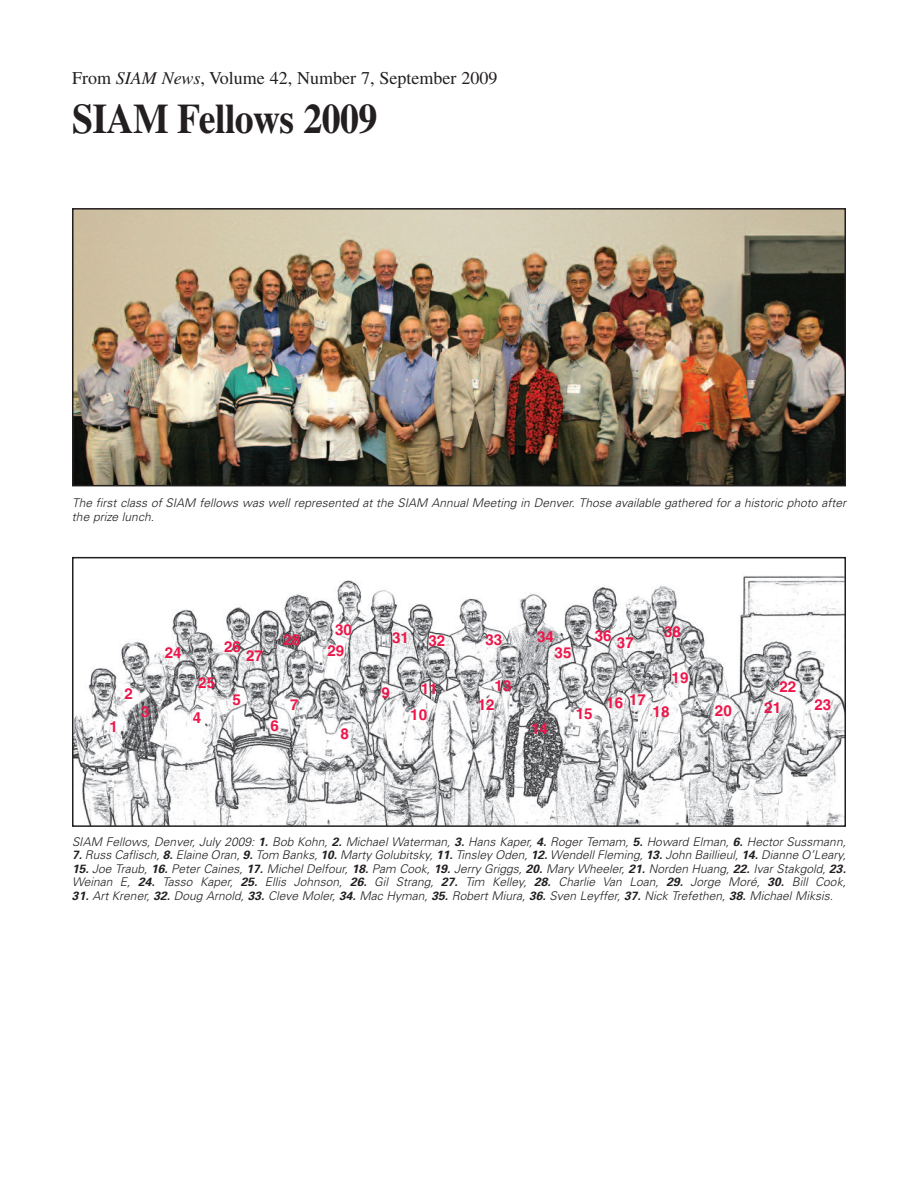
<style>
.page{position:relative;width:918px;height:1188px;background:#fff}
.page>*{position:absolute;margin:0;border:0;box-sizing:border-box;transform-origin:0 0}
.t1{font:700 42px "Times";letter-spacing:-.015em;color:#231f20;scale:.9 1}
.t2{font:18px "Times";color:#231f20}
.t3{font:15.15px/18.9px "Helvetica Bold+JGOJPQ";color:#ed164b}
.t4{font:italic 300 12px/13.5px "Univers";color:#231f20}
.s1{font-style:italic}
.s2{font-weight:700}
</style>
<div class="page">
<img style="left:75px;top:211px;width:768px;height:272px">
<div style="left:72px;top:208px;width:774px;height:278px;border:2px solid #231f20"></div>
<img style="left:75px;top:576px;width:768px;height:248px">
<div style="left:72px;top:557px;width:774px;height:270px;border:2px solid #231f20"></div>
<h2 class="t2" style="left:72px;top:72px;width:427px">From <span class="s1">SIAM News</span>, Volume 42, Number 7, September 2009</h2>
<h1 class="t1" style="left:72px;top:105px;width:341px">SIAM Fellows 2009</h1>
<p class="t4" style="left:72px;top:497px;width:776px">The first class of SIAM fellows was well represented at the SIAM Annual Meeting in Denver. Those available gathered for a historic photo after the prize lunch.</p>
<p class="t3" style="left:109px;top:719px;width:10px">1</p>
<p class="t3" style="left:125px;top:686px;width:10px">2</p>
<p class="t3" style="left:165px;top:644px;width:18px">24</p>
<p class="t3" style="left:198px;top:675px;width:18px">25</p>
<p class="t3" style="left:141px;top:704px;width:10px">3</p>
<p class="t3" style="left:193px;top:709px;width:10px">4</p>
<p class="t3" style="left:224px;top:638px;width:18px">26</p>
<p class="t3" style="left:246px;top:648px;width:18px">27</p>
<p class="t3" style="left:232px;top:691px;width:10px">5</p>
<p class="t3" style="left:327px;top:620px;width:26px;line-height:21.6px;text-align:center">30<br>29</p>
<p class="t3" style="left:283px;top:631px;width:18px">28</p>
<p class="t3" style="left:595px;top:628px;width:18px">36</p>
<p class="t3" style="left:555px;top:644px;width:18px">35</p>
<p class="t3" style="left:392px;top:630px;width:18px">31</p>
<p class="t3" style="left:428px;top:633px;width:18px">32</p>
<p class="t3" style="left:485px;top:632px;width:18px">33</p>
<p class="t3" style="left:537px;top:629px;width:18px">34</p>
<p class="t3" style="left:617px;top:635px;width:18px">37</p>
<p class="t3" style="left:664px;top:624px;width:18px">38</p>
<p class="t3" style="left:270px;top:718px;width:10px">6</p>
<p class="t3" style="left:290px;top:697px;width:10px">7</p>
<p class="t3" style="left:340px;top:725px;width:10px">8</p>
<p class="t3" style="left:381px;top:684px;width:10px">9</p>
<p class="t3" style="left:672px;top:669px;width:18px">19</p>
<p class="t3" style="left:478px;top:678px;width:35px;text-indent:17px">13<br>12</p>
<p class="t3" style="left:421px;top:680px;width:18px">11</p>
<p class="t3" style="left:629px;top:691px;width:18px">17</p>
<p class="t3" style="left:606px;top:695px;width:18px">16</p>
<p class="t3" style="left:410px;top:706px;width:18px">10</p>
<p class="t3" style="left:653px;top:704px;width:18px">18</p>
<p class="t3" style="left:576px;top:706px;width:18px">15</p>
<p class="t3" style="left:531px;top:721px;width:18px">14</p>
<p class="t3" style="left:779px;top:678px;width:18px">22</p>
<p class="t3" style="left:715px;top:703px;width:18px">20</p>
<p class="t3" style="left:764px;top:700px;width:18px">21</p>
<p class="t3" style="left:814px;top:697px;width:18px">23</p>
<p class="t4" style="left:72px;top:836px;width:776px">SIAM Fellows, Denver, July 2009: <span class="s2">1.</span> Bob Kohn, <span class="s2">2.</span> Michael Waterman, <span class="s2">3.</span> Hans Kaper, <span class="s2">4.</span> Roger Temam, <span class="s2">5.</span> Howard Elman, <span class="s2">6.</span> Hector Sussmann,</p>
<p class="t4" style="left:72px;top:849px;width:776px"><span class="s2">7.</span> Russ Caflisch, <span class="s2">8.</span> Elaine Oran, <span class="s2">9.</span> Tom Banks, <span class="s2">10.</span> Marty Golubitsky, <span class="s2">11.</span> Tinsley Oden, <span class="s2">12.</span> Wendell Fleming, <span class="s2">13.</span> John Baillieul, <span class="s2">14.</span> Dianne O’Leary,</p>
<p class="t4" style="left:72px;top:863px;width:776px"><span class="s2">15.</span> Joe Traub, <span class="s2">16.</span> Peter Caines, <span class="s2">17.</span> Michel Delfour, <span class="s2">18.</span> Pam Cook, <span class="s2">19.</span> Jerry Griggs, <span class="s2">20.</span> Mary Wheeler, <span class="s2">21.</span> Norden Huang, <span class="s2">22.</span> Ivar Stakgold, <span class="s2">23.<br></span>Weinan E, <span class="s2">24.</span> Tasso Kaper, <span class="s2">25.</span> Ellis Johnson, <span class="s2">26.</span> Gil Strang, <span class="s2">27.</span> Tim Kelley, <span class="s2">28.</span> Charlie Van Loan, <span class="s2">29.</span> Jorge Moré, <span class="s2">30.</span> Bill Cook,</p>
<p class="t4" style="left:72px;top:890px;width:763px"><span class="s2">31.</span> Art Krener, <span class="s2">32.</span> Doug Arnold, <span class="s2">33.</span> Cleve Moler, <span class="s2">34.</span> Mac Hyman, <span class="s2">35.</span> Robert Miura, <span class="s2">36.</span> Sven Leyffer, <span class="s2">37.</span> Nick Trefethen, <span class="s2">38.</span> Michael Miksis.</p>
</div>
